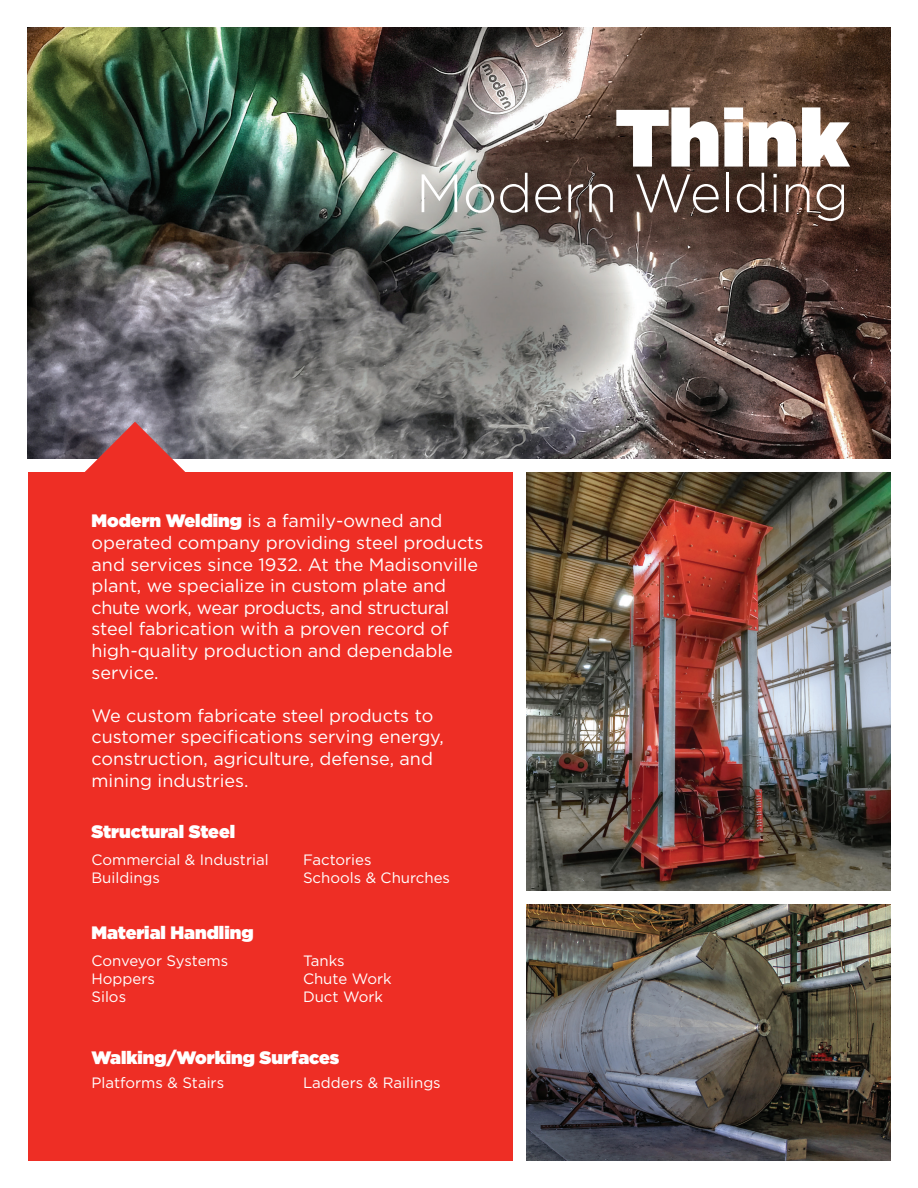
<style>
.page{position:relative;width:918px;height:1188px;background:#fff}
.page>*{position:absolute;margin:0;border:0;box-sizing:border-box;transform-origin:0 0}
.t1{font:900 81px "Gotham";letter-spacing:.005em;color:#fff}
.t2{font:300 54px "Gotham";letter-spacing:-.01em;color:#fff}
.t3{font:18px/21.6px "Gotham";color:#fff}
.t4{font:900 18px "Gotham";color:#fff}
.t5{font:15px "Gotham";color:#fff}
.s1{font-weight:900}
</style>
<div class="page">
<img style="left:27px;top:27px;width:864px;height:432px">
<img style="left:526px;top:472px;width:365px;height:419px">
<div style="left:29px;top:472px;width:484px;height:689px;background:#ee2e25"></div>
<img style="left:526px;top:904px;width:365px;height:257px">
<svg style="left:84px;top:422px;width:102px;height:50px;background:#b35354"></svg>
<p class="t1" style="left:615px;top:80px;width:235px">Think</p>
<p class="t2" style="left:416px;top:159px;width:435px">Modern Welding</p>
<p class="t3" style="left:92px;top:510px;width:394px"><span class="s1">Modern Welding</span> is a family-owned and operated company providing steel products and services since 1932. At the Madisonville plant, we specialize in custom plate and chute work, wear products, and structural steel fabrication with a proven record of high-quality production and dependable service.</p>
<p class="t3" style="left:92px;top:704px;width:354px">We custom fabricate steel products to customer specifications serving energy, construction, agriculture, defense, and mining industries.</p>
<p class="t4" style="left:92px;top:819px;width:145px">Structural Steel</p>
<p class="t5" style="left:92px;top:850px;width:179px">Commercial &amp; Industrial</p>
<p class="t5" style="left:92px;top:868px;width:70px">Buildings</p>
<p class="t4" style="left:92px;top:920px;width:164px">Material Handling</p>
<p class="t5" style="left:92px;top:951px;width:138px">Conveyor Systems</p>
<p class="t5" style="left:92px;top:969px;width:65px">Hoppers</p>
<p class="t5" style="left:92px;top:987px;width:36px">Silos</p>
<p class="t5" style="left:303px;top:850px;width:70px">Factories</p>
<p class="t5" style="left:303px;top:868px;width:149px">Schools &amp; Churches</p>
<p class="t5" style="left:303px;top:951px;width:43px">Tanks</p>
<p class="t5" style="left:303px;top:969px;width:90px">Chute Work</p>
<p class="t5" style="left:303px;top:987px;width:82px">Duct Work</p>
<p class="t4" style="left:92px;top:1044px;width:249px">Walking/Working Surfaces</p>
<p class="t5" style="left:92px;top:1073px;width:134px">Platforms &amp; Stairs</p>
<p class="t5" style="left:303px;top:1073px;width:139px">Ladders &amp; Railings</p>
</div>
